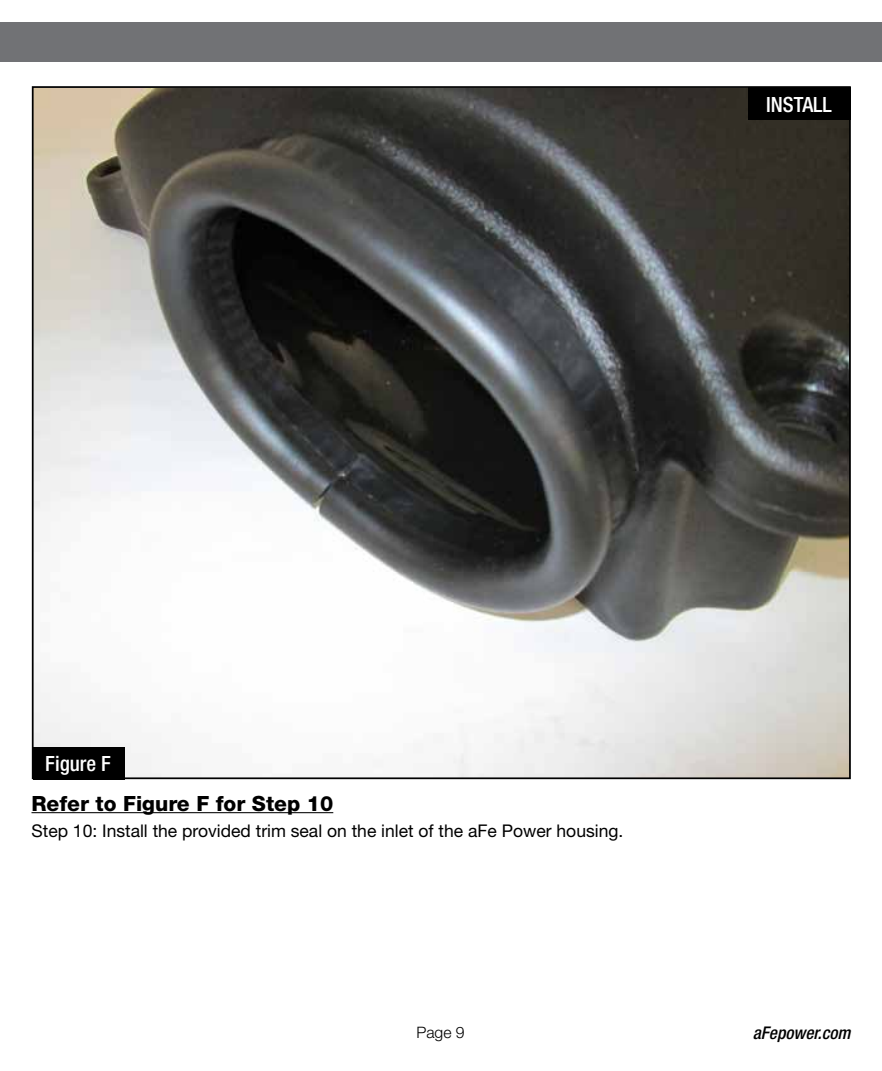
<style>
.page{position:relative;width:882px;height:1071px;background:#fff}
.page>*{position:absolute;margin:0;border:0;box-sizing:border-box;transform-origin:0 0}
.t1{font:800 21px "Helvetica Neue";color:#000}
.t2{font:500 condensed 21px "Helvetica Neue";color:#fff}
.t3{font:17.5px "Helvetica Neue";color:#000}
.t4{font:italic 500 condensed 17.5px "Helvetica Neue";color:#000}
.t5{font:300 15.75px "Helvetica Neue";color:#000}
</style>
<div class="page">
<div style="left:0;top:23px;width:882px;height:39px;background:#717275"></div>
<img style="left:35px;top:89px;width:813px;height:687px">
<hr style="left:32px;top:812px;width:301px;height:1px;background:#000">
<div style="left:33px;top:747px;width:91px;height:33px;background:#000"></div>
<div style="left:748px;top:87px;width:102px;height:33px;background:#000"></div>
<p class="t2" style="left:766px;top:92px;width:67px">INSTALL</p>
<p class="t2" style="left:45px;top:751px;width:67px">Figure F</p>
<p class="t1" style="left:32px;top:791px;width:303px">Refer to Figure F for Step 10</p>
<p class="t3" style="left:32px;top:820px;width:593px">Step 10: Install the provided trim seal on the inlet of the aFe Power housing.</p>
<p class="t5" style="left:416px;top:1023px;width:50px">Page 9</p>
<p class="t4" style="left:753px;top:1023px;width:99px">aFepower.com</p>
</div>
